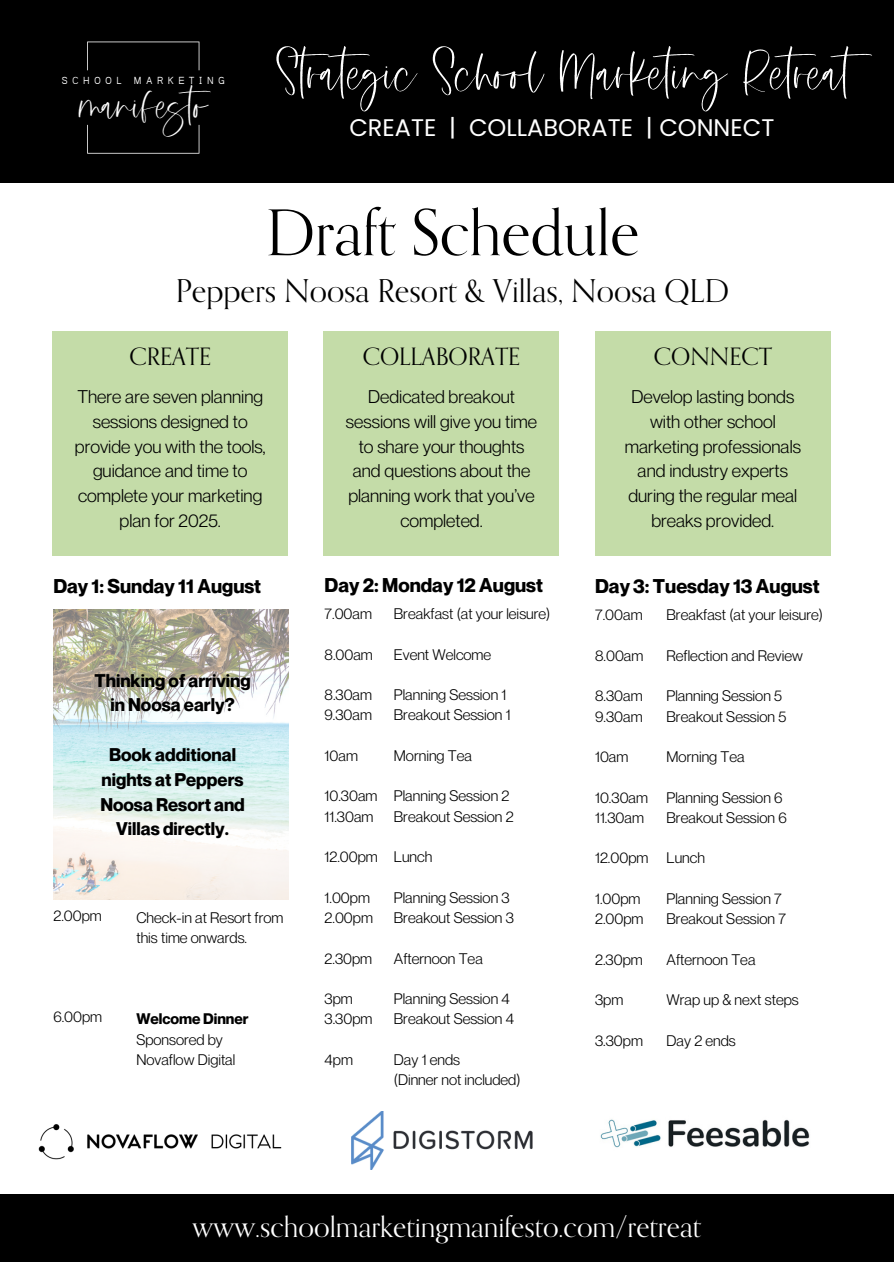
<style>
.page{position:relative;width:894px;height:1264px;background:#fff}
.page>*{position:absolute;margin:0;border:0;box-sizing:border-box;transform-origin:0 0}
.t1{font:63px "Orpheus Pro";color:#000}
.t2{font:55.5px "Moonstone";color:#fff}
.t3{font:42.75px "Moonstone";color:#fff}
.t4{font:31.5px "Orpheus Pro";color:#000}
.t5{font:28.5px "Orpheus Pro";color:#fff}
.t6{font:24px "Poppins";color:#fff}
.t7{font:24px "Orpheus Pro";color:#000}
.t8{font:700 19.5px "Neue Montreal";color:#000}
.t9{font:18px/24.8px "Neue Montreal";color:#000;text-align:center}
.t10{font:700 18px/24.8px "Neue Montreal";color:#000;text-align:center}
.t11{font:15px/20.2px "Neue Montreal";color:#000}
.t12{font:700 15px "Neue Montreal";color:#000}
.t13{font:700 9.75px "Hanuman";letter-spacing:.49em;color:#fff}
</style>
<div class="page">
<div style="left:0;top:0;width:893px;height:183px;background:#000"></div>
<svg style="left:87px;top:42px;width:112px;height:28px"></svg>
<svg style="left:87px;top:125px;width:112px;height:29px"></svg>
<div style="left:0;top:1193px;width:893px;height:68px;background:#000"></div>
<img style="left:53px;top:609px;width:235px;height:290px">
<img style="left:600px;top:1119px;width:210px;height:29px">
<img style="left:351px;top:1111px;width:181px;height:58px">
<img style="left:38px;top:1124px;width:244px;height:36px">
<div style="left:52px;top:331px;width:236px;height:225px;background:#c4dca8"></div>
<div style="left:323px;top:331px;width:236px;height:225px;background:#c4dca8"></div>
<div style="left:595px;top:331px;width:235px;height:225px;background:#c4dca8"></div>
<h5 class="t13" style="left:62px;top:74px;width:61px">SCHOOL</h5>
<h5 class="t13" style="left:134px;top:74px;width:92px">MARKETING</h5>
<p class="t3" style="left:80px;top:83px;width:142px">manifesto</p>
<p class="t2" style="left:273px;top:43px;width:611px">Strategic School Marketing Retreat</p>
<h5 class="t6" style="left:349px;top:111px;width:426px">CREATE | COLLABORATE | CONNECT</h5>
<p class="t1" style="left:265px;top:206px;width:375px">Draft Schedule</p>
<h6 class="t4" style="left:176px;top:277px;width:554px">Peppers Noosa Resort &amp; Villas, Noosa QLD</h6>
<p class="t7" style="left:129px;top:347px;width:83px">CREATE</p>
<p class="t7" style="left:362px;top:347px;width:159px">COLLABORATE</p>
<p class="t7" style="left:653px;top:347px;width:119px">CONNECT</p>
<p class="t9" style="left:75px;top:384px;width:192px">There are seven planning sessions designed to provide you with the tools, guidance and time to complete your marketing plan for 2025.</p>
<p class="t9" style="left:346px;top:384px;width:193px">Dedicated breakout sessions will give you time to share your thoughts and questions about the planning work that you’ve completed.</p>
<p class="t9" style="left:624px;top:384px;width:178px">Develop lasting bonds with other school marketing professionals and industry experts during the regular meal breaks provided.</p>
<h6 class="t8" style="left:53px;top:574px;width:209px">Day 1: Sunday 11 August</h6>
<p class="t8" style="left:324px;top:573px;width:220px">Day 2: Monday 12 August</p>
<p class="t8" style="left:595px;top:574px;width:226px">Day 3: Tuesday 13 August</p>
<p class="t11" style="left:324px;top:603px;width:49px">7.00am</p>
<p class="t11" style="left:324px;top:644px;width:50px">8.00am</p>
<p class="t11" style="left:324px;top:684px;width:49px">8.30am</p>
<p class="t11" style="left:324px;top:704px;width:49px">9.30am</p>
<h6 class="t11" style="left:324px;top:745px;width:35px">10am</h6>
<p class="t11" style="left:324px;top:785px;width:54px">10.30am</p>
<p class="t11" style="left:324px;top:806px;width:50px">11.30am</p>
<p class="t11" style="left:324px;top:846px;width:55px">12.00pm</p>
<p class="t11" style="left:324px;top:887px;width:47px">1.00pm</p>
<p class="t11" style="left:324px;top:907px;width:50px">2.00pm</p>
<p class="t11" style="left:324px;top:947px;width:49px">2.30pm</p>
<p class="t11" style="left:324px;top:988px;width:30px">3pm</p>
<p class="t11" style="left:324px;top:1008px;width:49px">3.30pm</p>
<p class="t11" style="left:324px;top:1049px;width:30px">4pm</p>
<p class="t11" style="left:394px;top:603px;width:158px">Breakfast (at your leisure)</p>
<p class="t11" style="left:394px;top:644px;width:99px">Event Welcome</p>
<p class="t11" style="left:394px;top:684px;width:114px">Planning Session 1</p>
<p class="t11" style="left:394px;top:704px;width:118px">Breakout Session 1</p>
<p class="t11" style="left:394px;top:745px;width:80px">Morning Tea</p>
<p class="t11" style="left:394px;top:785px;width:117px">Planning Session 2</p>
<p class="t11" style="left:394px;top:806px;width:121px">Breakout Session 2</p>
<p class="t11" style="left:394px;top:846px;width:40px">Lunch</p>
<p class="t11" style="left:394px;top:887px;width:117px">Planning Session 3</p>
<p class="t11" style="left:394px;top:907px;width:121px">Breakout Session 3</p>
<p class="t11" style="left:394px;top:947px;width:90px">Afternoon Tea</p>
<p class="t11" style="left:394px;top:988px;width:117px">Planning Session 4</p>
<p class="t11" style="left:394px;top:1008px;width:121px">Breakout Session 4</p>
<p class="t11" style="left:394px;top:1049px;width:68px">Day 1 ends</p>
<p class="t11" style="left:394px;top:1069px;width:128px">(Dinner not included)</p>
<p class="t11" style="left:666px;top:604px;width:158px">Breakfast (at your leisure)</p>
<p class="t11" style="left:666px;top:645px;width:138px">Reflection and Review</p>
<p class="t11" style="left:666px;top:685px;width:117px">Planning Session 5</p>
<p class="t11" style="left:666px;top:705px;width:121px">Breakout Session 5</p>
<p class="t11" style="left:666px;top:746px;width:80px">Morning Tea</p>
<p class="t11" style="left:666px;top:786px;width:117px">Planning Session 6</p>
<p class="t11" style="left:666px;top:807px;width:122px">Breakout Session 6</p>
<p class="t11" style="left:666px;top:847px;width:40px">Lunch</p>
<p class="t11" style="left:666px;top:888px;width:117px">Planning Session 7</p>
<p class="t11" style="left:666px;top:908px;width:121px">Breakout Session 7</p>
<p class="t11" style="left:666px;top:948px;width:90px">Afternoon Tea</p>
<p class="t11" style="left:666px;top:989px;width:134px">Wrap up &amp; next steps</p>
<p class="t11" style="left:666px;top:1029px;width:71px">Day 2 ends</p>
<p class="t11" style="left:595px;top:604px;width:49px">7.00am</p>
<p class="t11" style="left:595px;top:645px;width:50px">8.00am</p>
<p class="t11" style="left:595px;top:685px;width:49px">8.30am</p>
<p class="t11" style="left:595px;top:705px;width:49px">9.30am</p>
<p class="t11" style="left:595px;top:746px;width:35px">10am</p>
<h6 class="t11" style="left:595px;top:786px;width:54px">10.30am</h6>
<p class="t11" style="left:595px;top:807px;width:50px">11.30am</p>
<p class="t11" style="left:595px;top:847px;width:55px">12.00pm</p>
<p class="t11" style="left:595px;top:888px;width:47px">1.00pm</p>
<p class="t11" style="left:595px;top:908px;width:50px">2.00pm</p>
<p class="t11" style="left:595px;top:948px;width:49px">2.30pm</p>
<p class="t11" style="left:595px;top:989px;width:30px">3pm</p>
<p class="t11" style="left:595px;top:1029px;width:49px">3.30pm</p>
<p class="t10" style="left:94px;top:667px;width:158px">Thinking of arriving in Noosa early?</p>
<p class="t10" style="left:100px;top:742px;width:146px">Book additional nights at Peppers<br>Noosa Resort and<br>Villas directly.</p>
<h3 class="t11" style="left:53px;top:905px;width:50px">2.00pm</h3>
<p class="t11" style="left:136px;top:907px;width:148px">Check-in at Resort from this time onwards.</p>
<h5 class="t11" style="left:53px;top:1006px;width:50px">6.00pm</h5>
<h1 class="t12" style="left:136px;top:1009px;width:114px">Welcome Dinner</h1>
<h4 class="t11" style="left:136px;top:1028px;width:88px">Sponsored by</h4>
<h5 class="t11" style="left:136px;top:1049px;width:100px">Novaflow Digital</h5>
<h6 class="t5" style="left:192px;top:1214px;width:510px">www.schoolmarketingmanifesto.com/retreat</h6>
</div>
